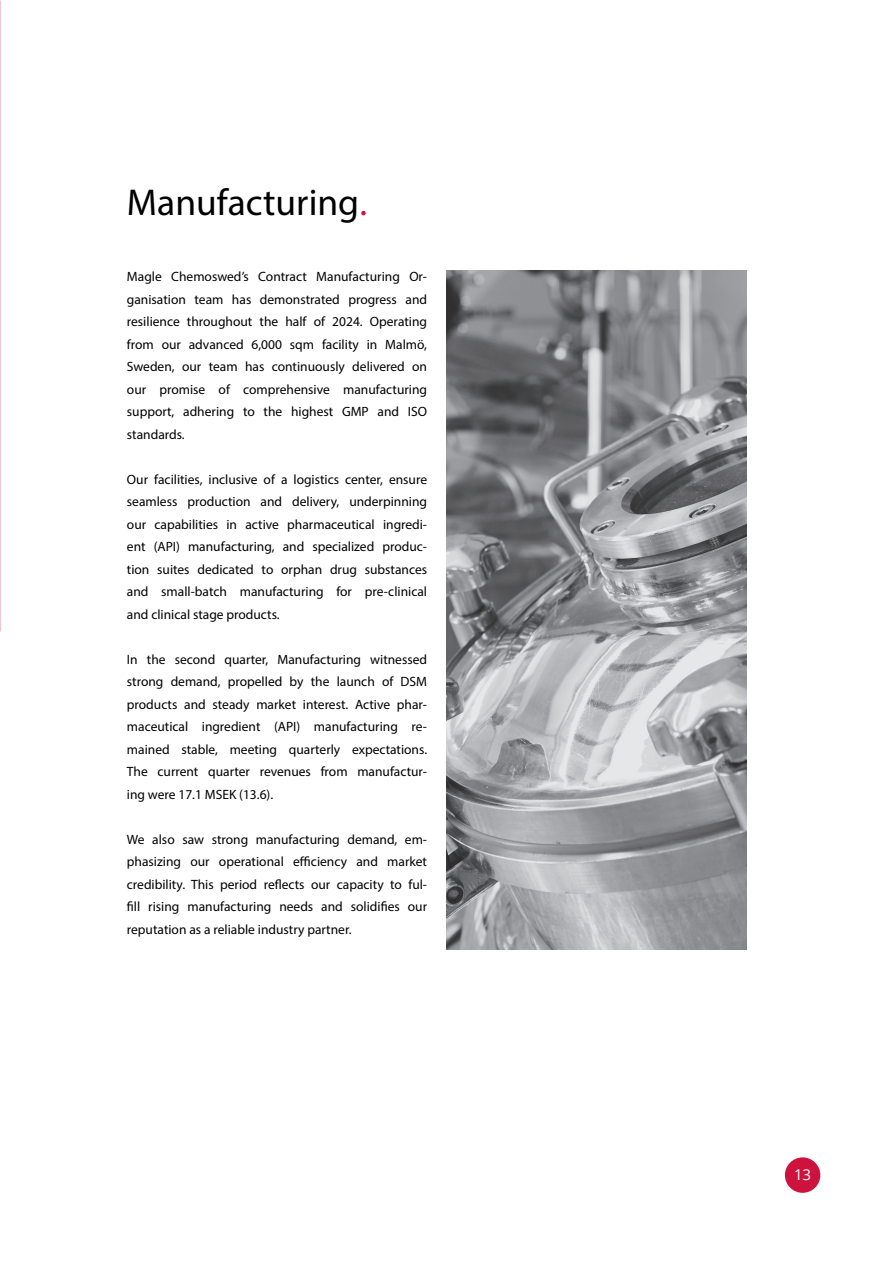
<style>
.page{position:relative;width:893px;height:1263px;background:#fff}
.page>*{position:absolute;margin:0;border:0;box-sizing:border-box;transform-origin:0 0}
._10_15_Reg_Left_Ju{font:37.5px "Myriad Pro";color:#000}
.t1{font:15px "Open Sans";color:#fff}
._10_15_Reg_Left_Ju-2{font:13.5px/22.5px "Myriad Pro";color:#000;text-align:justify}
.s1{font-family:"Source Sans Pro";font-size:36px;color:#cd123d}
</style>
<div class="page">
<div style="left:785px;top:1157px;width:35px;height:36px;background:#cd123d;border-radius:50%"></div>
<img style="left:446px;top:271px;width:301px;height:678px">
<p class="_10_15_Reg_Left_Ju" style="left:127px;top:179px;width:243px">Manufacturing<span class="s1">.</span></p>
<p class="_10_15_Reg_Left_Ju-2" style="left:127px;top:265px;width:302px">Magle Chemoswed’s Contract Manufacturing Or&shy;ganisation team has demonstrated progress and resilience throughout the half of 2024. Operating from our advanced 6,000 sqm facility in Malmö, Sweden, our team has continuously delivered on our promise of comprehensive manufacturing support, adhering to the highest GMP and ISO standards.</p>
<p class="_10_15_Reg_Left_Ju-2" style="left:127px;top:468px;width:302px">Our facilities, inclusive of a logistics center, ensure seamless production and delivery, underpinning our capabilities in active pharmaceutical ingredi&shy;ent (API) manufacturing, and specialized produc&shy;tion suites dedicated to orphan drug substances and small-batch manufacturing for pre-clinical and clinical stage products.</p>
<p class="_10_15_Reg_Left_Ju-2" style="left:127px;top:648px;width:302px">In the second quarter, Manufacturing witnessed strong demand, propelled by the launch of DSM products and steady market interest. Active phar&shy;maceutical ingredient (API) manufacturing re&shy;mained stable, meeting quarterly expectations.<br>The current quarter revenues from manufactur&shy;ing were 17.1 MSEK (13.6).</p>
<p class="_10_15_Reg_Left_Ju-2" style="left:127px;top:828px;width:302px">We also saw strong manufacturing demand, em&shy;phasizing our operational efficiency and market credibility. This period reflects our capacity to ful&shy;fill rising manufacturing needs and solidifies our reputation as a reliable industry partner.</p>
<p class="t1" style="left:794px;top:1165px;width:19px">13</p>
</div>
